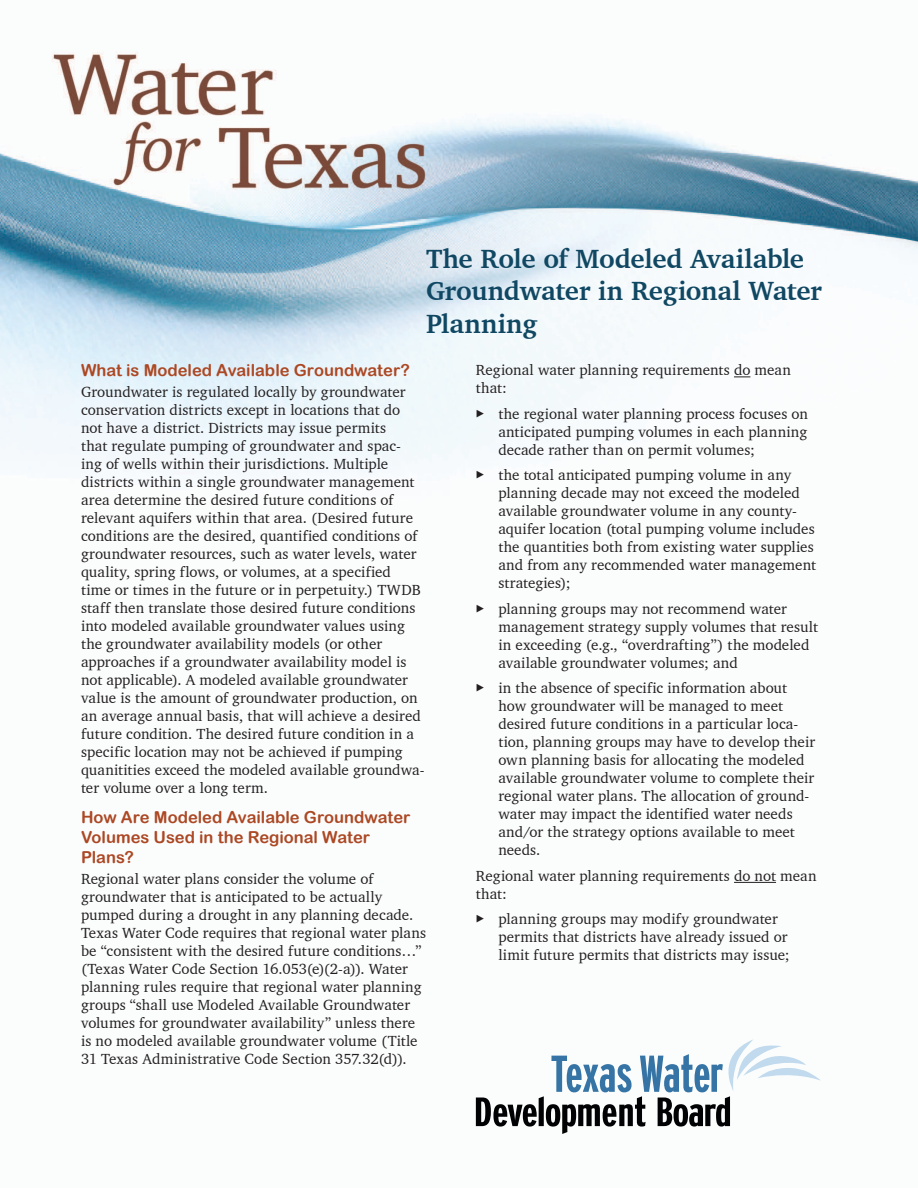
<style>
.page{position:relative;width:918px;height:1188px;background:#fff}
.page>*{position:absolute;margin:0;border:0;box-sizing:border-box;transform-origin:0 0}
.t1{font:700 27px/32.4px "Charter BT";letter-spacing:-.01em;color:#104762}
.Heading_2_red{font:16.5px/19.8px "Arial Rounded MT Bold";color:#ac4824}
.Body_Copy{font:15px/18px "Charter BT";letter-spacing:.005em;color:#231f20}
.s1{font-family:"Orator Std"}
</style>
<div class="page">
<img style="left:0;top:52px;width:918px;height:1074px">
<svg style="left:734px;top:376px;width:16px;height:1px"></svg>
<hr style="left:734px;top:882px;width:42px;height:1px;background:#231f20">
<svg style="left:476px;top:1039px;width:345px;height:95px"></svg>
<p class="t1" style="left:426px;top:242px;width:397px">The Role of Modeled Available<br>Groundwater in Regional Water<br>Planning</p>
<p class="Heading_2_red" style="left:81px;top:360px;width:330px">What is Modeled Available Groundwater?</p>
<p class="Body_Copy" style="left:81px;top:382px;width:345px">Groundwater is regulated locally by groundwater conservation districts except in locations that do not have a district. Districts may issue permits<br>that regulate pumping of groundwater and spac&shy;ing of wells within their jurisdictions. Multiple districts within a single groundwater management area determine the desired future conditions of relevant aquifers within that area. (Desired future conditions are the desired, quantified conditions of groundwater resources, such as water levels, water quality, spring flows, or volumes, at a specified<br>time or times in the future or in perpetuity.) TWDB staff then translate those desired future conditions into modeled available groundwater values using the groundwater availability models (or other approaches if a groundwater availability model is not applicable). A modeled available groundwater value is the amount of groundwater production, on an average annual basis, that will achieve a desired future condition. The desired future condition in a specific location may not be achieved if pumping quanitities exceed the modeled available groundwa&shy;ter volume over a long term.</p>
<p class="Heading_2_red" style="left:81px;top:807px;width:331px">How Are Modeled Available Groundwater<br>Volumes Used in the Regional Water<br>Plans?</p>
<p class="Body_Copy" style="left:81px;top:869px;width:347px">Regional water plans consider the volume of groundwater that is anticipated to be actually pumped during a drought in any planning decade.<br>Texas Water Code requires that regional water plans be “consistent with the desired future conditions…” (Texas Water Code Section 16.053(e)(2-a)). Water planning rules require that regional water planning groups “shall use Modeled Available Groundwater volumes for groundwater availability” unless there is no modeled available groundwater volume (Title 31 Texas Administrative Code Section 357.32(d)).</p>
<p class="Body_Copy" style="left:476px;top:361px;width:317px">Regional water planning requirements do mean that:</p>
<p class="Body_Copy" style="left:498px;top:404px;width:311px;text-align:justify;text-indent:-22px"><span class="s1">▶</span> the regional water planning process focuses on anticipated pumping volumes in each planning decade rather than on permit volumes;</p>
<p class="Body_Copy" style="left:498px;top:466px;width:319px;text-indent:-22px"><span class="s1">▶</span> the total anticipated pumping volume in any planning decade may not exceed the modeled available groundwater volume in any county&shy;aquifer location (total pumping volume includes the quantities both from existing water supplies and from any recommended water management strategies);</p>
<p class="Body_Copy" style="left:498px;top:599px;width:321px;text-indent:-22px"><span class="s1">▶</span> planning groups may not recommend water management strategy supply volumes that result in exceeding (e.g., “overdrafting”) the modeled available groundwater volumes; and</p>
<p class="Body_Copy" style="left:498px;top:679px;width:318px;text-indent:-22px"><span class="s1">▶</span> in the absence of specific information about how groundwater will be managed to meet desired future conditions in a particular loca&shy;tion, planning groups may have to develop their own planning basis for allocating the modeled available groundwater volume to complete their regional water plans. The allocation of ground&shy;water may impact the identified water needs and/or the strategy options available to meet needs.</p>
<p class="Body_Copy" style="left:476px;top:866px;width:342px">Regional water planning requirements do not mean that:</p>
<p class="Body_Copy" style="left:498px;top:910px;width:293px;text-indent:-22px"><span class="s1">▶</span> planning groups may modify groundwater permits that districts have already issued or limit future permits that districts may issue;</p>
</div>
